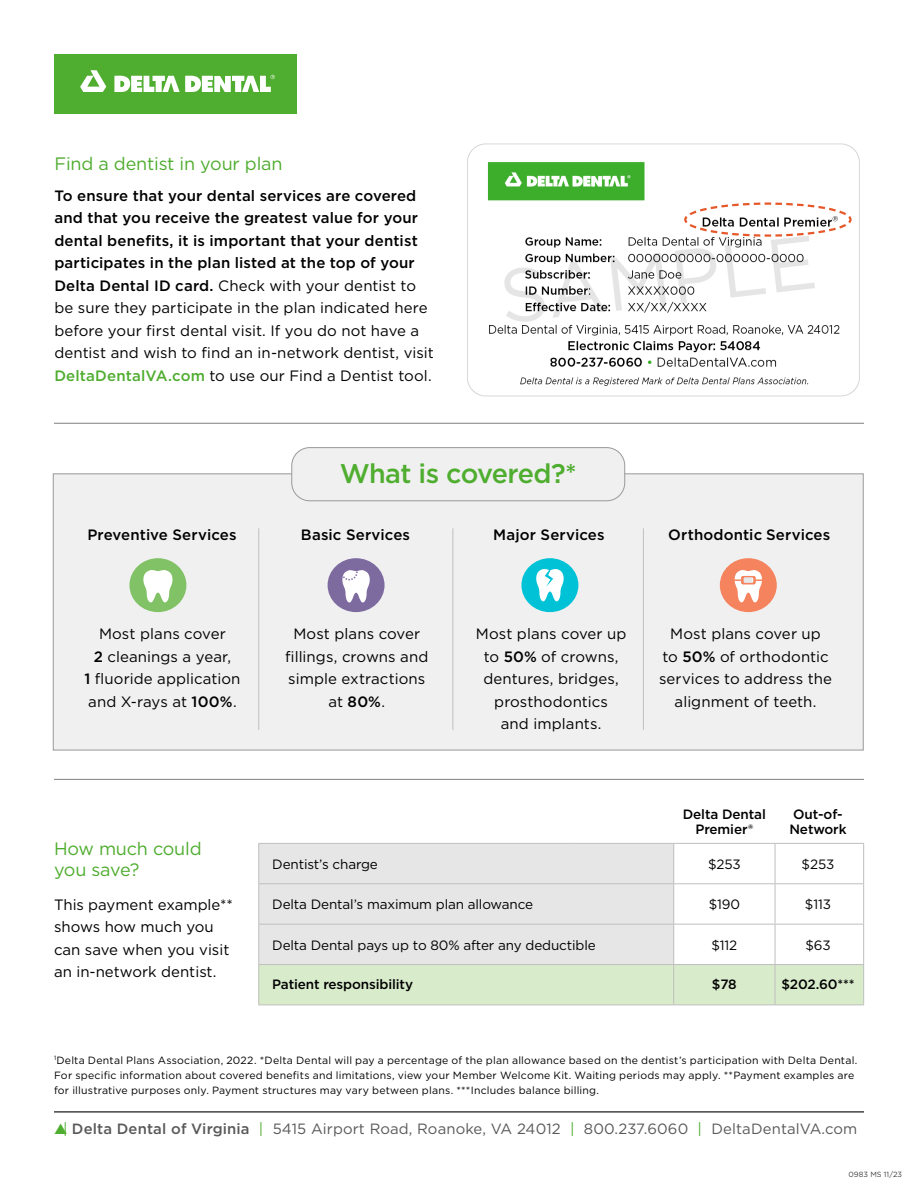
<style>
.page{position:relative;width:918px;height:1188px;background:#fff}
.page>*{position:absolute;margin:0;border:0;box-sizing:border-box;transform-origin:0 0}
.Subhead{font:500 27px "Gotham";letter-spacing:-.03em;color:#4fad2f}
.Subhead-2{font:18px/21px "Gotham";letter-spacing:-.01em;color:#4fad2f}
.Body_Copy{font:500 15px/22.5px "Gotham";letter-spacing:.01em;color:#000}
.Body_Copy-2{font:15px/22.5px "Gotham";color:#000;text-align:center}
.t1{font:14.85px "Gotham";letter-spacing:.01em;color:#595959}
.t2{font:13.5px "Gotham";letter-spacing:-.01em;color:#000}
.t3{font:500 13.5px/15px "Gotham";letter-spacing:-.01em;color:#000;text-align:center}
.Body_Copy-3{font:10.5px/15px "Gotham";letter-spacing:.02em;color:#000}
.t4{font:7.5px "Gotham";color:#404040}
.s1{font-weight:400}
.s2{color:#4fad2f}
.s3{font-weight:500}
</style>
<div class="page">
<hr style="left:54px;top:1112px;width:810px;height:1px;background:#404040">
<div style="left:54px;top:54px;width:243px;height:60px;background:#4fad2f"></div>
<svg style="left:80px;top:70px;width:26px;height:22px"></svg>
<svg style="left:114px;top:75px;width:161px;height:17px"></svg>
<div style="left:259px;top:844px;width:414px;height:120px;background:#e6e6e6"></div>
<div style="left:259px;top:965px;width:604px;height:40px;background:#d8ebcb"></div>
<hr style="left:673px;top:844px;width:1px;height:39px;background:#bfbfbf">
<hr style="left:775px;top:844px;width:1px;height:39px;background:#bfbfbf">
<hr style="left:258px;top:883px;width:313px;height:1px;background:#bfbfbf">
<hr style="left:571px;top:883px;width:103px;height:1px;background:#bfbfbf">
<hr style="left:674px;top:883px;width:101px;height:1px;background:#bfbfbf">
<hr style="left:673px;top:884px;width:1px;height:40px;background:#bfbfbf">
<hr style="left:775px;top:883px;width:89px;height:1px;background:#bfbfbf">
<hr style="left:775px;top:884px;width:1px;height:40px;background:#bfbfbf">
<hr style="left:258px;top:924px;width:313px;height:1px;background:#bfbfbf">
<hr style="left:571px;top:924px;width:103px;height:1px;background:#bfbfbf">
<hr style="left:674px;top:924px;width:101px;height:1px;background:#bfbfbf">
<hr style="left:673px;top:925px;width:1px;height:39px;background:#bfbfbf">
<hr style="left:775px;top:924px;width:89px;height:1px;background:#bfbfbf">
<hr style="left:775px;top:925px;width:1px;height:39px;background:#bfbfbf">
<hr style="left:258px;top:964px;width:313px;height:1px;background:#bfbfbf">
<hr style="left:571px;top:964px;width:103px;height:1px;background:#bfbfbf">
<hr style="left:674px;top:964px;width:101px;height:1px;background:#bfbfbf">
<hr style="left:673px;top:965px;width:1px;height:40px;background:#bfbfbf">
<hr style="left:775px;top:964px;width:89px;height:1px;background:#bfbfbf">
<hr style="left:775px;top:965px;width:1px;height:40px;background:#bfbfbf">
<hr style="left:258px;top:843px;width:313px;height:1px;background:#bfbfbf">
<hr style="left:571px;top:843px;width:103px;height:1px;background:#bfbfbf">
<hr style="left:674px;top:843px;width:101px;height:1px;background:#bfbfbf">
<hr style="left:775px;top:843px;width:89px;height:1px;background:#bfbfbf">
<hr style="left:258px;top:844px;width:1px;height:39px;background:#bfbfbf">
<hr style="left:863px;top:844px;width:1px;height:39px;background:#bfbfbf">
<hr style="left:258px;top:884px;width:1px;height:40px;background:#bfbfbf">
<hr style="left:863px;top:884px;width:1px;height:40px;background:#bfbfbf">
<hr style="left:258px;top:925px;width:1px;height:39px;background:#bfbfbf">
<hr style="left:863px;top:925px;width:1px;height:39px;background:#bfbfbf">
<hr style="left:258px;top:965px;width:1px;height:40px;background:#bfbfbf">
<hr style="left:863px;top:965px;width:1px;height:40px;background:#bfbfbf">
<hr style="left:258px;top:1005px;width:313px;height:1px;background:#bfbfbf">
<hr style="left:571px;top:1005px;width:103px;height:1px;background:#bfbfbf">
<hr style="left:674px;top:1005px;width:101px;height:1px;background:#bfbfbf">
<hr style="left:775px;top:1005px;width:89px;height:1px;background:#bfbfbf">
<hr style="left:54px;top:423px;width:810px;height:1px;background:#808080">
<hr style="left:54px;top:779px;width:810px;height:1px;background:#808080">
<div style="left:53px;top:473px;width:811px;height:277px;background:#f0f0f0;border:1px solid #999"></div>
<div style="left:292px;top:448px;width:333px;height:53px;background:#f0f0f0;border-radius:18px"></div>
<div style="left:291px;top:447px;width:334px;height:54px;border:1px solid #999;border-radius:18px"></div>
<div style="left:129px;top:558px;width:57px;height:54px;background:#81c266;border-radius:50%"></div>
<svg style="left:143px;top:570px;width:30px;height:32px"></svg>
<div style="left:521px;top:558px;width:57px;height:54px;background:#00c2d6;border-radius:50%"></div>
<svg style="left:536px;top:569px;width:28px;height:32px"></svg>
<div style="left:328px;top:558px;width:57px;height:54px;background:#7d6a9f;border-radius:50%"></div>
<svg style="left:342px;top:570px;width:28px;height:33px"></svg>
<div style="left:720px;top:558px;width:57px;height:54px;background:#f5835d;border-radius:50%"></div>
<svg style="left:734px;top:570px;width:28px;height:32px"></svg>
<hr style="left:258px;top:528px;width:1px;height:202px;background:#bfbfbf">
<hr style="left:453px;top:528px;width:1px;height:202px;background:#bfbfbf">
<hr style="left:643px;top:528px;width:1px;height:202px;background:#bfbfbf">
<img style="left:467px;top:143px;width:393px;height:254px">
<svg style="left:683px;top:201px;width:170px;height:37px"></svg>
<p class="Subhead-2" style="left:54px;top:153px;width:230px">Find a dentist in your plan</p>
<p class="Body_Copy" style="left:54px;top:184px;width:381px">To ensure that your dental services are covered and that you receive the greatest value for your dental benefits, it is important that your dentist participates in the plan listed at the top of your Delta Dental ID card. <span class="s1">Check with your dentist to be sure they participate in the plan indicated here before your first dental visit. If you do not have a dentist and wish to find an in-network dentist, visit </span><span class="s2">DeltaDentalVA.com</span> <span class="s1">to use our Find a Dentist tool.</span></p>
<p class="Subhead" style="left:340px;top:456px;width:239px">What is covered?*</p>
<p class="Body_Copy" style="left:87px;top:524px;width:151px">Preventive Services</p>
<p class="Body_Copy" style="left:301px;top:524px;width:111px">Basic Services</p>
<p class="Body_Copy" style="left:493px;top:524px;width:113px">Major Services</p>
<p class="Body_Copy" style="left:668px;top:524px;width:164px">Orthodontic Services</p>
<p class="Body_Copy-2" style="left:84px;top:622px;width:158px">Most plans cover<br><span class="s3">2</span> cleanings a year,<br><span class="s3">1</span> fluoride application and X-rays at <span class="s3">100%</span>.</p>
<p class="Body_Copy-2" style="left:285px;top:622px;width:145px">Most plans cover fillings, crowns and simple extractions at <span class="s3">80%</span>.</p>
<p class="Body_Copy-2" style="left:476px;top:622px;width:152px">Most plans cover up to <span class="s3">50%</span> of crowns, dentures, bridges, prosthodontics<br>and implants.</p>
<p class="Body_Copy-2" style="left:659px;top:622px;width:174px">Most plans cover up<br>to <span class="s3">50%</span> of orthodontic services to address the alignment of teeth.</p>
<p class="Subhead-2" style="left:54px;top:837px;width:149px">How much could you save?</p>
<p class="Body_Copy-2" style="left:54px;top:893px;width:181px;text-align:left">This payment example** shows how much you can save when you visit an in-network dentist.</p>
<p class="t3" style="left:683px;top:807px;width:85px">Delta Dental<br>Premier®</p>
<p class="t3" style="left:789px;top:807px;width:59px;text-align:left">Out-of-<br>Network</p>
<p class="t2" style="left:272px;top:856px;width:107px">Dentist’s charge</p>
<p class="t2" style="left:708px;top:856px;width:34px">$253</p>
<p class="t2" style="left:802px;top:856px;width:34px">$253</p>
<p class="t2" style="left:272px;top:896px;width:262px">Delta Dental’s maximum plan allowance</p>
<p class="t2" style="left:709px;top:896px;width:33px">$190</p>
<p class="t2" style="left:805px;top:896px;width:28px">$113</p>
<p class="t2" style="left:272px;top:936px;width:325px">Delta Dental pays up to 80% after any deductible</p>
<p class="t2" style="left:711px;top:936px;width:27px">$112</p>
<p class="t2" style="left:805px;top:936px;width:27px">$63</p>
<p class="t3" style="left:272px;top:976px;width:142px">Patient responsibility</p>
<p class="t3" style="left:712px;top:976px;width:26px">$78</p>
<p class="t3" style="left:781px;top:976px;width:75px">$202.60***</p>
<p class="Body_Copy-3" style="left:54px;top:1053px;width:805px"><sup>1</sup>Delta Dental Plans Association, 2022. *Delta Dental will pay a percentage of the plan allowance based on the dentist’s participation with Delta Dental.<br>For specific information about covered benefits and limitations, view your Member Welcome Kit. Waiting periods may apply. **Payment examples are for illustrative purposes only. Payment structures may vary between plans. ***Includes balance billing.</p>
<p class="t1" style="left:54px;top:1119px;width:805px"><span class="s2">▲|</span> <span class="s3">Delta Dental of Virginia</span> <span class="s2">|</span> 5415 Airport Road, Roanoke, VA 24012 <span class="s2">|</span> 800.237.6060 <span class="s2">|</span> DeltaDentalVA.com</p>
<p class="t4" style="left:849px;top:1169px;width:55px">0983 MS 11/23</p>
</div>
